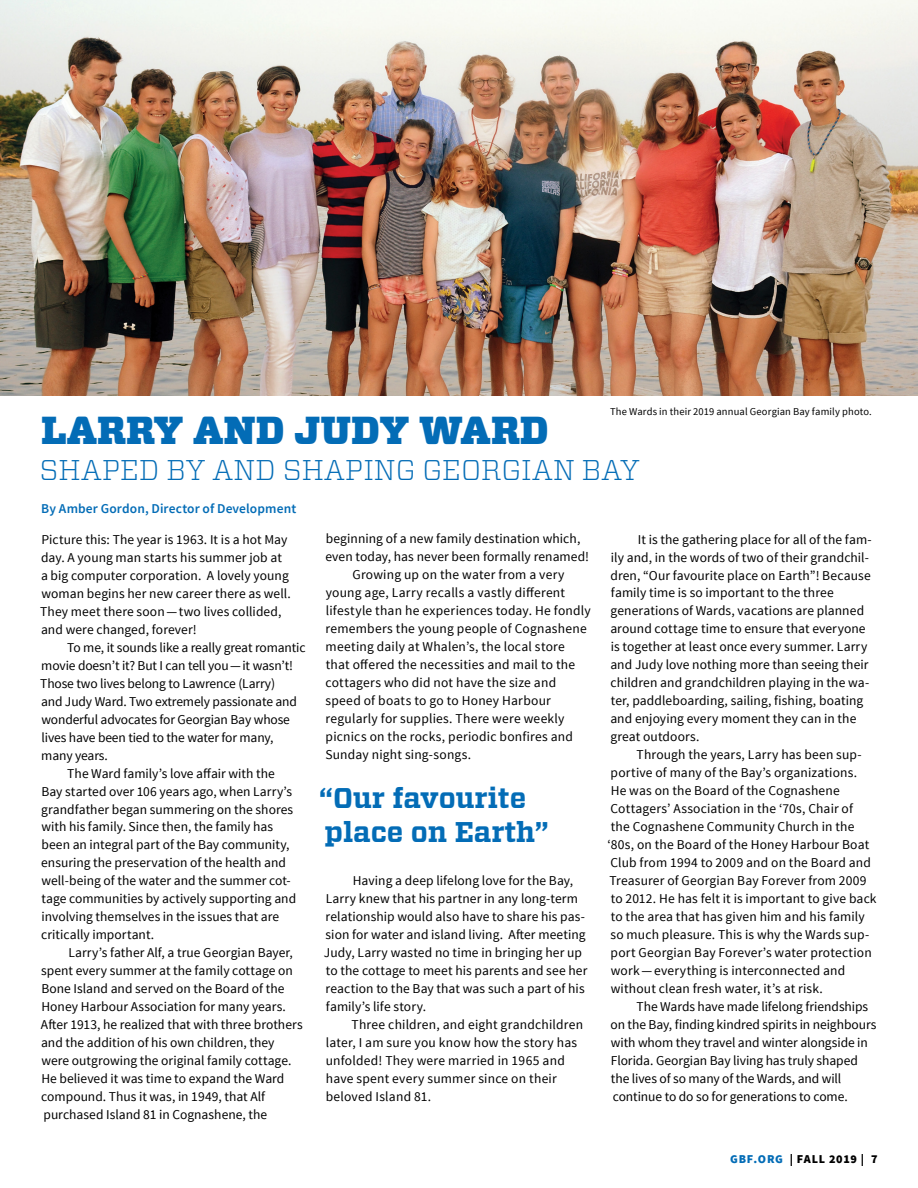
<style>
.page{position:relative;width:918px;height:1188px;background:#fff}
.page>*{position:absolute;margin:0;border:0;box-sizing:border-box;transform-origin:0 0}
.t1{font:900 39px "Vitesse";color:#036cb6}
.t2{font:300 28.5px "Vitesse";color:#036cb6}
.t3{font:700 28.5px/34.5px "Vitesse";color:#036cb6}
.t4{font:13.5px/18px "Source Sans Pro";letter-spacing:.005em;color:#000}
.t5{font:600 13.5px "Source Sans Pro";letter-spacing:.01em;color:#036cb6}
.t6{font:900 12px "Source Sans Pro";letter-spacing:.065em;color:#000}
.t7{font:10.5px "Source Sans Pro";letter-spacing:.015em;color:#000}
.s1{color:#036cb6}
</style>
<div class="page">
<img style="left:0;top:0;width:918px;height:396px">
<p class="t7" style="left:610px;top:405px;width:263px">The Wards in their 2019 annual Georgian Bay family photo.</p>
<h1 class="t1" style="left:41px;top:404px;width:509px">LARRY AND JUDY WARD</h1>
<h2 class="t2" style="left:40px;top:450px;width:602px">SHAPED BY AND SHAPING GEORGIAN BAY</h2>
<p class="t5" style="left:41px;top:500px;width:257px">By Amber Gordon, Director of Development</p>
<p class="t4" style="left:40px;top:530px;width:252px">Picture this: The year is 1963. It is a hot May day. A young man starts his summer job at a big computer corporation. A lovely young woman begins her new career there as well.<br>They meet there soon—two lives collided, and were changed, forever!</p>
<p class="t4" style="left:67px;top:638px;width:240px">To me, it sounds like a really great romantic</p>
<p class="t4" style="left:41px;top:656px;width:253px">movie doesn’t it? But I can tell you—it wasn’t!</p>
<p class="t4" style="left:40px;top:674px;width:236px">Those two lives belong to Lawrence (Larry)</p>
<p class="t4" style="left:41px;top:692px;width:257px">and Judy Ward. Two extremely passionate and</p>
<p class="t4" style="left:41px;top:710px;width:250px">wonderful advocates for Georgian Bay whose</p>
<p class="t4" style="left:42px;top:728px;width:234px">lives have been tied to the water for many,</p>
<p class="t4" style="left:41px;top:746px;width:68px">many years.</p>
<p class="t4" style="left:67px;top:764px;width:209px">The Ward family’s love affair with the</p>
<p class="t4" style="left:41px;top:782px;width:252px">Bay started over 106 years ago, when Larry’s</p>
<p class="t4" style="left:41px;top:800px;width:254px">grandfather began summering on the shores</p>
<p class="t4" style="left:41px;top:818px;width:233px">with his family. Since then, the family has</p>
<p class="t4" style="left:42px;top:836px;width:250px">been an integral part of the Bay community,</p>
<p class="t4" style="left:41px;top:854px;width:246px">ensuring the preservation of the health and</p>
<p class="t4" style="left:41px;top:872px;width:251px">well-being of the water and the summer cot-</p>
<p class="t4" style="left:41px;top:890px;width:256px">tage communities by actively supporting and</p>
<p class="t4" style="left:42px;top:908px;width:239px">involving themselves in the issues that are</p>
<p class="t4" style="left:41px;top:926px;width:114px">critically important.</p>
<p class="t4" style="left:68px;top:944px;width:226px">Larry’s father Alf, a true Georgian Bayer,</p>
<p class="t4" style="left:41px;top:962px;width:253px">spent every summer at the family cottage on</p>
<p class="t4" style="left:41px;top:980px;width:245px">Bone Island and served on the Board of the</p>
<p class="t4" style="left:41px;top:998px;width:246px">Honey Harbour Association for many years.</p>
<p class="t4" style="left:41px;top:1016px;width:263px">After 1913, he realized that with three brothers</p>
<p class="t4" style="left:41px;top:1034px;width:235px">and the addition of his own children, they</p>
<p class="t4" style="left:41px;top:1052px;width:251px">were outgrowing the original family cottage.</p>
<p class="t4" style="left:41px;top:1070px;width:245px">He believed it was time to expand the Ward</p>
<p class="t4" style="left:41px;top:1088px;width:225px">compound. Thus it was, in 1949, that Alf</p>
<p class="t4" style="left:43px;top:1106px;width:225px">purchased Island 81 in Cognashene, the</p>
<p class="t4" style="left:326px;top:530px;width:256px">beginning of a new family destination which,</p>
<p class="t4" style="left:326px;top:548px;width:265px">even today, has never been formally renamed!</p>
<p class="t4" style="left:352px;top:566px;width:214px">Growing up on the water from a very</p>
<p class="t4" style="left:326px;top:584px;width:241px">young age, Larry recalls a vastly different</p>
<p class="t4" style="left:326px;top:602px;width:267px">lifestyle than he experiences today. He fondly</p>
<p class="t4" style="left:326px;top:620px;width:263px">remembers the young people of Cognashene</p>
<p class="t4" style="left:326px;top:638px;width:241px">meeting daily at Whalen’s, the local store</p>
<p class="t4" style="left:326px;top:656px;width:251px">that offered the necessities and mail to the</p>
<p class="t4" style="left:326px;top:674px;width:232px">cottagers who did not have the size and</p>
<p class="t4" style="left:326px;top:692px;width:227px">speed of boats to go to Honey Harbour</p>
<p class="t4" style="left:326px;top:710px;width:240px">regularly for supplies. There were weekly</p>
<p class="t4" style="left:326px;top:728px;width:249px">picnics on the rocks, periodic bonfires and</p>
<p class="t4" style="left:325px;top:746px;width:147px">Sunday night sing-songs.</p>
<h2 class="t3" style="left:319px;top:781px;width:231px">“Our favourite place on Earth”</h2>
<p class="t4" style="left:324px;top:872px;width:265px;text-indent:29px">Having a deep lifelong love for the Bay, Larry knew that his partner in any long-term relationship would also have to share his pas&shy;sion for water and island living. After meeting Judy, Larry wasted no time in bringing her up to the cottage to meet his parents and see her reaction to the Bay that was such a part of his family’s life story.</p>
<p class="t4" style="left:326px;top:1016px;width:259px;text-indent:26px">Three children, and eight grandchildren later, I am sure you know how the story has unfolded! They were married in 1965 and have spent every summer since on their beloved Island 81.</p>
<p class="t4" style="left:610px;top:530px;width:263px;text-indent:27px">It is the gathering place for all of the fam&shy;ily and, in the words of two of their grandchil&shy;dren, “Our favourite place on Earth”! Because family time is so important to the three generations of Wards, vacations are planned around cottage time to ensure that everyone is together at least once every summer. Larry and Judy love nothing more than seeing their children and grandchildren playing in the wa&shy;ter, paddleboarding, sailing, fishing, boating and enjoying every moment they can in the great outdoors.</p>
<p class="t4" style="left:607px;top:746px;width:271px;text-indent:29px">Through the years, Larry has been sup&shy;portive of many of the Bay’s organizations.<br>He was on the Board of the Cognashene Cottagers’ Association in the ‘70s, Chair of<br>the Cognashene Community Church in the ‘80s, on the Board of the Honey Harbour Boat Club from 1994 to 2009 and on the Board and Treasurer of Georgian Bay Forever from 2009 to 2012. He has felt it is important to give back to the area that has given him and his family so much pleasure. This is why the Wards sup&shy;port Georgian Bay Forever’s water protection work — everything is interconnected and without clean fresh water, it’s at risk.</p>
<p class="t4" style="left:611px;top:998px;width:268px;text-indent:26px">The Wards have made lifelong friendships on the Bay, finding kindred spirits in neighbours with whom they travel and winter alongside in Florida. Georgian Bay living has truly shaped the lives of so many of the Wards, and will continue to do so for generations to come.</p>
<p class="t6" style="left:730px;top:1151px;width:149px"><span class="s1">GBF.ORG</span> | FALL 2019 | 7</p>
</div>
